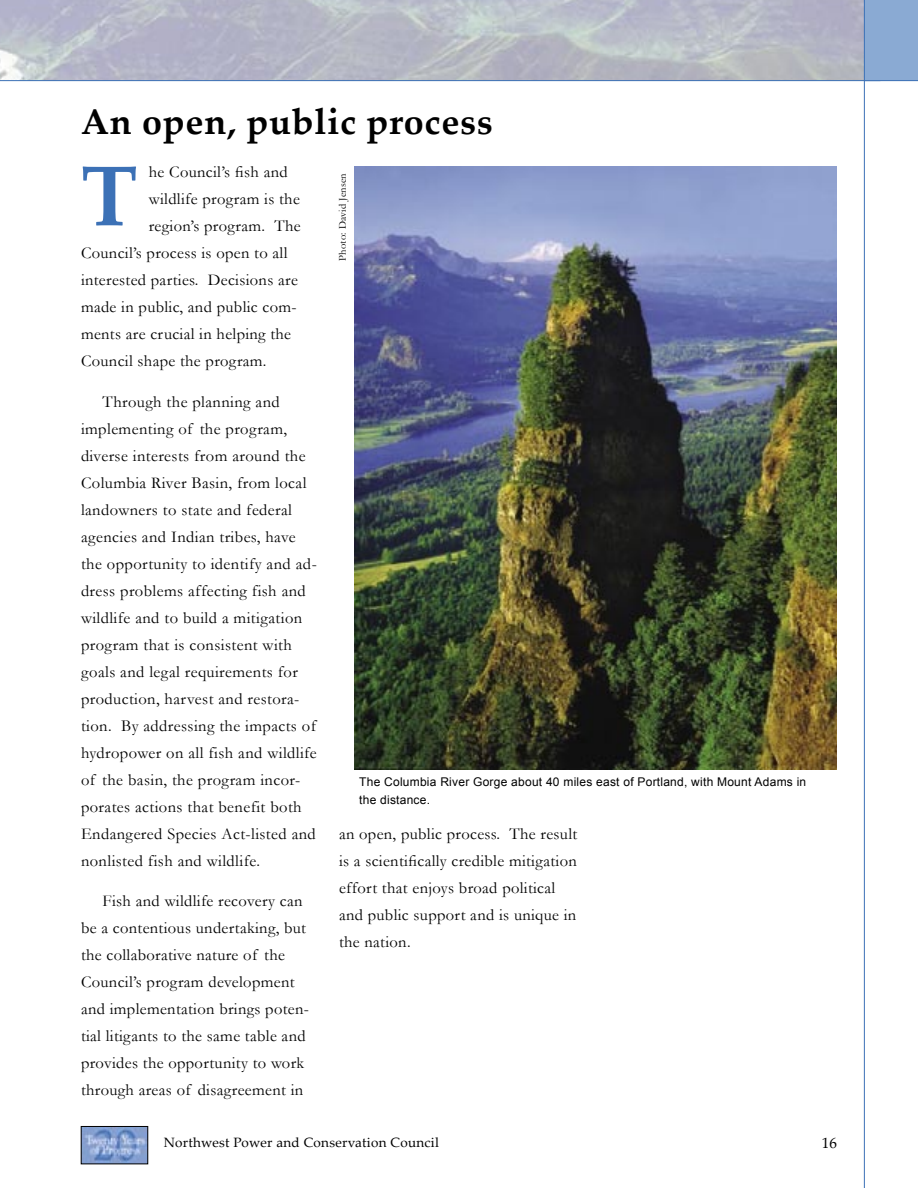
<style>
.page{position:relative;width:918px;height:1188px;background:#fff}
.page>*{position:absolute;margin:0;border:0;box-sizing:border-box;transform-origin:0 0}
.body{font:700 85.05px "Palatino Linotype";color:#3c71b6}
.header_1{font:700 36px "Palatino Linotype";letter-spacing:.02em;color:#000}
.body-2{font:16.5px/27px "Garamond";letter-spacing:.02em;color:#000}
.t1{font:15px "Palatino Linotype";color:#000}
.t2{font:13.5px "Palatino Linotype";letter-spacing:.02em;color:#000}
.t3{font:12px/18px "Arial";letter-spacing:.02em;color:#000}
.header_1-2{font:10.5px "Garamond";letter-spacing:.02em;color:#000}
</style>
<div class="page">
<svg style="left:0;top:0;width:864px;height:81px;background:#b6b9c6"></svg>
<img style="left:83px;top:1128px;width:63px;height:34px">
<div style="left:81px;top:1126px;width:67px;height:38px;border:1px solid #000"></div>
<div style="left:864px;top:0;width:54px;height:81px;background:#8aaad3"></div>
<hr style="left:864px;top:80px;width:54px;height:1px;background:#3c71b6">
<hr style="left:864px;top:0;width:1px;height:1188px;background:#3c71b6">
<img style="left:354px;top:166px;width:483px;height:604px">
<p class="header_1" style="left:81px;top:97px;width:413px">An open, public process</p>
<p class="body" style="left:81px;top:136px;width:58px">T</p>
<p class="body-2" style="left:149px;top:158px;width:140px">he Council’s fish and</p>
<p class="header_1-2" style="left:336px;top:261px;width:89px;rotate:-90deg">Photo: David Jensen</p>
<p class="body-2" style="left:149px;top:185px;width:153px">wildlife program is the</p>
<p class="body-2" style="left:149px;top:212px;width:153px">region’s program. The</p>
<p class="body-2" style="left:81px;top:239px;width:208px">Council’s process is open to all</p>
<p class="body-2" style="left:81px;top:266px;width:218px">interested parties. Decisions are</p>
<p class="body-2" style="left:81px;top:293px;width:217px">made in public, and public com-</p>
<p class="body-2" style="left:81px;top:320px;width:212px">ments are crucial in helping the</p>
<p class="body-2" style="left:81px;top:347px;width:187px">Council shape the program.</p>
<p class="body-2" style="left:81px;top:388px;width:237px;text-indent:22px">Through the planning and implementing of the program, diverse interests from around the<br>Columbia River Basin, from local landowners to state and federal agencies and Indian tribes, have the opportunity to identify and ad&shy;dress problems affecting fish and wildlife and to build a mitigation program that is consistent with goals and legal requirements for production, harvest and restora&shy;tion. By addressing the impacts of hydropower on all fish and wildlife of the basin, the program incor&shy;porates actions that benefit both<br>Endangered Species Act-listed and nonlisted fish and wildlife.</p>
<p class="body-2" style="left:81px;top:887px;width:230px;text-indent:22px">Fish and wildlife recovery can be a contentious undertaking, but the collaborative nature of the Council’s program development and implementation brings poten&shy;tial litigants to the same table and provides the opportunity to work through areas of disagreement in</p>
<p class="t3" style="left:359px;top:773px;width:449px">The Columbia River Gorge about 40 miles east of Portland, with Mount Adams in the distance.</p>
<p class="body-2" style="left:339px;top:820px;width:240px">an open, public process. The result is a scientifically credible mitigation effort that enjoys broad political and public support and is unique in the nation.</p>
<p class="t2" style="left:164px;top:1133px;width:277px">Northwest Power and Conservation Council</p>
<p class="t1" style="left:822px;top:1132px;width:17px">16</p>
</div>
